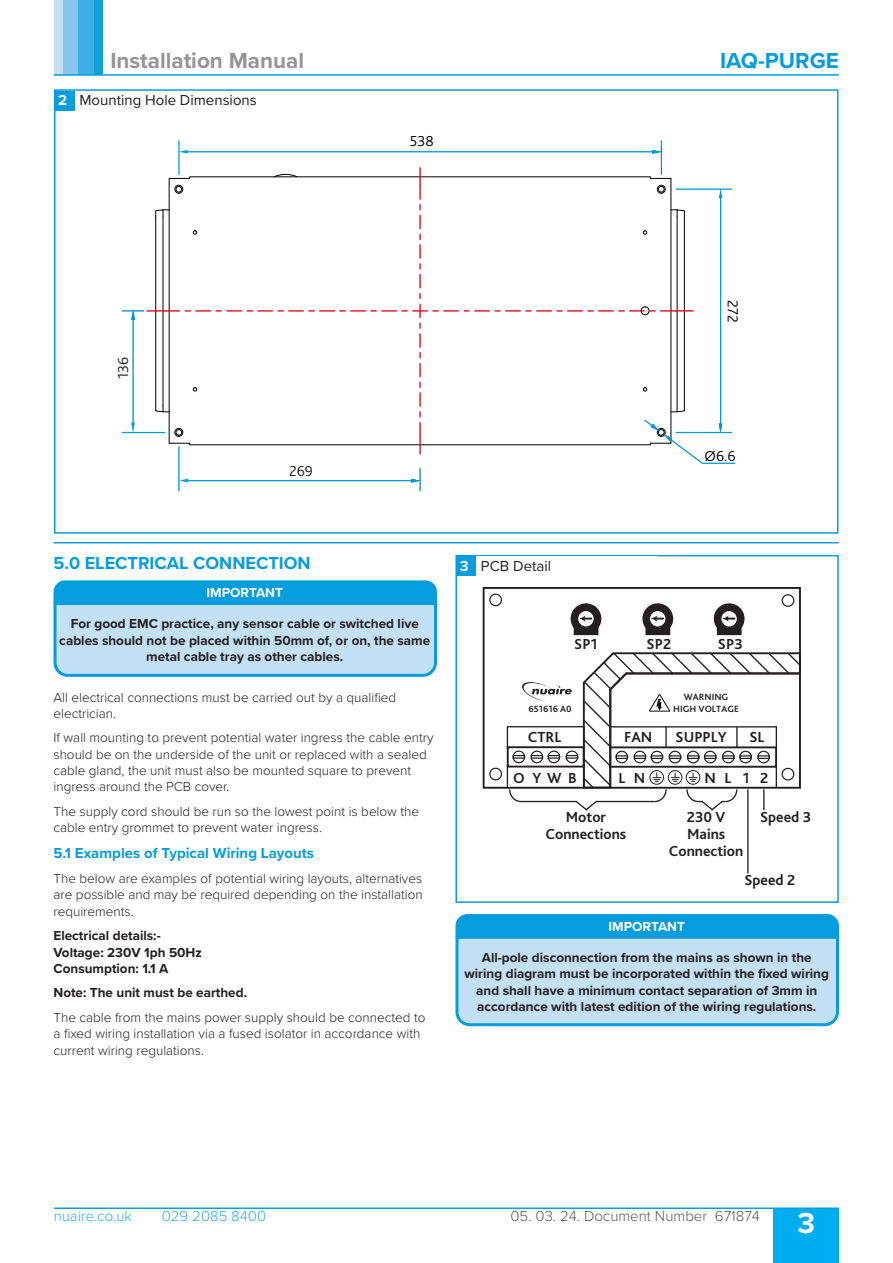
<style>
.page{position:relative;width:893px;height:1263px;background:#fff}
.page>*{position:absolute;margin:0;border:0;box-sizing:border-box;transform-origin:0 0}
.t1{font:700 30px "Proxima Nova";color:#fff}
.t2{font:700 22.5px "Proxima Nova";color:#939598}
.t3{font:700 22.5px "Proxima Nova";color:#069ddc}
.t4{font:700 18px "Proxima Nova";color:#069ddc}
.t5{font:700 15.15px/16.8px "Bliss 2";color:#231f20;text-align:center}
.t6{font:300 15.15px "Bliss 2";letter-spacing:-.005em;color:#000}
.t7{font:300 15.15px "Bliss 2";letter-spacing:-.005em;color:#1d1d1b}
.t8{font:700 15px "Proxima Nova";color:#069ddc}
.Image_Title{font:15px "Proxima Nova";color:#231f20}
.t9{font:300 15px "Proxima Nova";color:#57585a}
.t10{font:300 15px "Proxima Nova";color:#30aae1}
.t11{font:700 15px "Proxima Nova";color:#fff}
.Text{font:300 13.5px/16.2px "Proxima Nova";color:#231f20}
.Important_Info_Box{font:700 13.5px/16.5px "Proxima Nova";color:#231f20;text-align:center}
.Text-2{font:700 13.5px/16.2px "Proxima Nova";color:#231f20}
.Text__Bold_white{font:700 13.5px "Proxima Nova";color:#fff}
.t12{font:700 9.45px "Bliss 2";color:#231f20}
</style>
<div class="page">
<div style="left:773px;top:1209px;width:66px;height:54px;background:#00aeef"></div>
<div style="left:94px;top:0;width:9px;height:75px;background:#119fda"></div>
<div style="left:78px;top:0;width:16px;height:75px;background:#3eafe3"></div>
<div style="left:62px;top:0;width:16px;height:75px;background:#8ac5eb"></div>
<div style="left:54px;top:0;width:8px;height:75px;background:#c4def3"></div>
<hr style="left:54px;top:74px;width:785px;height:2px;background:#069ddc">
<hr style="left:54px;top:1207px;width:785px;height:2px;background:#069ddc">
<svg style="left:53px;top:580px;width:384px;height:97px;background:#8dcced"></svg>
<hr style="left:54px;top:542px;width:785px;height:1px;background:#069ddc">
<svg style="left:273px;top:174px;width:25px;height:4px"></svg>
<svg style="left:147px;top:177px;width:74px;height:267px"></svg>
<svg style="left:227px;top:310px;width:25px;height:2px"></svg>
<svg style="left:258px;top:310px;width:25px;height:2px"></svg>
<svg style="left:289px;top:310px;width:14px;height:2px"></svg>
<svg style="left:320px;top:310px;width:25px;height:2px"></svg>
<svg style="left:351px;top:310px;width:25px;height:2px"></svg>
<svg style="left:382px;top:310px;width:25px;height:2px"></svg>
<svg style="left:444px;top:310px;width:14px;height:2px"></svg>
<svg style="left:475px;top:310px;width:14px;height:2px"></svg>
<svg style="left:506px;top:310px;width:14px;height:2px"></svg>
<svg style="left:537px;top:310px;width:14px;height:2px"></svg>
<svg style="left:568px;top:310px;width:14px;height:2px"></svg>
<svg style="left:588px;top:310px;width:25px;height:2px"></svg>
<svg style="left:419px;top:168px;width:2px;height:31px"></svg>
<svg style="left:419px;top:205px;width:2px;height:34px"></svg>
<svg style="left:419px;top:245px;width:2px;height:13px"></svg>
<svg style="left:413px;top:264px;width:25px;height:53px"></svg>
<svg style="left:419px;top:334px;width:2px;height:13px"></svg>
<svg style="left:419px;top:353px;width:2px;height:34px"></svg>
<svg style="left:419px;top:393px;width:2px;height:13px"></svg>
<svg style="left:419px;top:412px;width:2px;height:42px"></svg>
<hr style="left:122px;top:310px;width:22px;height:2px;background:#0098d8">
<hr style="left:122px;top:432px;width:43px;height:1px;background:#0098d8">
<hr style="left:419px;top:468px;width:2px;height:23px;background:#0098d8">
<hr style="left:178px;top:447px;width:2px;height:44px;background:#0098d8">
<svg style="left:619px;top:177px;width:117px;height:287px"></svg>
<hr style="left:720px;top:198px;width:1px;height:226px;background:#0098d8">
<hr style="left:676px;top:188px;width:56px;height:2px;background:#0098d8">
<hr style="left:676px;top:432px;width:56px;height:1px;background:#0098d8">
<svg style="left:652px;top:150px;width:9px;height:4px"></svg>
<svg style="left:180px;top:150px;width:8px;height:4px"></svg>
<hr style="left:188px;top:151px;width:464px;height:1px;background:#0098d8">
<hr style="left:178px;top:140px;width:2px;height:35px;background:#0098d8">
<hr style="left:661px;top:140px;width:1px;height:35px;background:#0098d8">
<svg style="left:411px;top:479px;width:9px;height:3px"></svg>
<svg style="left:179px;top:479px;width:9px;height:3px"></svg>
<hr style="left:188px;top:480px;width:223px;height:1px;background:#0098d8">
<svg style="left:131px;top:311px;width:4px;height:9px"></svg>
<svg style="left:131px;top:422px;width:4px;height:10px"></svg>
<hr style="left:132px;top:320px;width:2px;height:102px;background:#0098d8">
<div style="left:54px;top:89px;width:784px;height:445px;border:2px solid #069ddc"></div>
<div style="left:55px;top:91px;width:20px;height:19px;background:#069ddc"></div>
<div style="left:75px;top:91px;width:182px;height:19px;background:#fff"></div>
<div style="left:483px;top:587px;width:318px;height:202px;border:2px solid #231f20"></div>
<svg style="left:489px;top:593px;width:13px;height:14px"></svg>
<svg style="left:781px;top:594px;width:13px;height:13px"></svg>
<hr style="left:747px;top:789px;width:1px;height:84px;background:#231f20">
<svg style="left:489px;top:651px;width:312px;height:161px"></svg>
<div style="left:572px;top:604px;width:28px;height:29px;background:#231f20;border-radius:50%"></div>
<div style="left:571px;top:603px;width:30px;height:31px;border:2px solid #231f20;border-radius:50%"></div>
<div style="left:579px;top:612px;width:14px;height:13px;background:#fff;border-radius:50%"></div>
<div style="left:578px;top:611px;width:16px;height:15px;border:2px solid #fff;border-radius:50%"></div>
<svg style="left:580px;top:615px;width:12px;height:7px"></svg>
<div style="left:575px;top:628px;width:22px;height:6px;background:#231f20"></div>
<div style="left:574px;top:627px;width:24px;height:8px;border:2px solid #231f20"></div>
<div style="left:643px;top:604px;width:29px;height:29px;background:#231f20;border-radius:50%"></div>
<div style="left:642px;top:603px;width:31px;height:31px;border:2px solid #231f20;border-radius:50%"></div>
<div style="left:651px;top:612px;width:13px;height:13px;background:#fff;border-radius:50%"></div>
<div style="left:650px;top:611px;width:15px;height:15px;border:2px solid #fff;border-radius:50%"></div>
<svg style="left:652px;top:615px;width:12px;height:7px"></svg>
<div style="left:646px;top:628px;width:23px;height:6px;background:#231f20"></div>
<div style="left:645px;top:627px;width:25px;height:8px;border:2px solid #231f20"></div>
<div style="left:715px;top:604px;width:29px;height:29px;background:#231f20;border-radius:50%"></div>
<div style="left:714px;top:603px;width:30px;height:31px;border:2px solid #231f20;border-radius:50%"></div>
<div style="left:722px;top:612px;width:14px;height:13px;background:#fff;border-radius:50%"></div>
<div style="left:721px;top:611px;width:16px;height:15px;border:2px solid #fff;border-radius:50%"></div>
<svg style="left:723px;top:615px;width:12px;height:7px"></svg>
<div style="left:718px;top:628px;width:23px;height:6px;background:#231f20"></div>
<div style="left:717px;top:627px;width:25px;height:8px;border:2px solid #231f20"></div>
<div style="left:455px;top:555px;width:384px;height:348px;border:2px solid #069ddc"></div>
<div style="left:457px;top:556px;width:19px;height:20px;background:#069ddc"></div>
<div style="left:476px;top:557px;width:182px;height:19px;background:#fff"></div>
<svg style="left:455px;top:914px;width:384px;height:113px;background:#94cfee"></svg>
<h2 class="t2" style="left:110px;top:44px;width:195px">Installation Manual</h2>
<h2 class="t3" style="left:720px;top:44px;width:120px">IAQ-PURGE</h2>
<p class="t11" style="left:58px;top:89px;width:10px">2</p>
<p class="Image_Title" style="left:79px;top:89px;width:179px">Mounting Hole Dimensions</p>
<p class="t6" style="left:410px;top:132px;width:26px">538</p>
<p class="t7" style="left:114px;top:379px;width:24px;rotate:-90deg">136</p>
<p class="t7" style="left:289px;top:462px;width:25px">269</p>
<p class="t6" style="left:742px;top:300px;width:24px;rotate:90deg">272</p>
<p class="t6" style="left:705px;top:446px;width:33px">Ø6.6</p>
<p class="t4" style="left:54px;top:550px;width:259px">5.0 ELECTRICAL CONNECTION</p>
<p class="Text__Bold_white" style="left:207px;top:583px;width:78px">IMPORTANT</p>
<p class="Important_Info_Box" style="left:59px;top:615px;width:372px">For good EMC practice, any sensor cable or switched live cables should not be placed within 50mm of, or on, the same metal cable tray as other cables.</p>
<p class="Text" style="left:54px;top:688px;width:344px">All electrical connections must be carried out by a qualified electrician.</p>
<p class="Text" style="left:54px;top:729px;width:382px">If wall mounting to prevent potential water ingress the cable entry should be on the underside of the unit or replaced with a sealed cable gland, the unit must also be mounted square to prevent ingress around the PCB cover.</p>
<p class="Text" style="left:54px;top:802px;width:367px">The supply cord should be run so the lowest point is below the cable entry grommet to prevent water ingress.</p>
<p class="t8" style="left:54px;top:842px;width:262px">5.1 Examples of Typical Wiring Layouts</p>
<p class="Text" style="left:54px;top:870px;width:371px;text-align:justify">The below are examples of potential wiring layouts, alternatives are possible and may be required depending on the installation requirements.</p>
<p class="Text-2" style="left:54px;top:927px;width:150px">Electrical details:-<br>Voltage: 230V 1ph 50Hz<br>Consumption: 1.1 A</p>
<p class="Text-2" style="left:54px;top:984px;width:195px">Note: The unit must be earthed.</p>
<p class="Text" style="left:54px;top:1009px;width:373px">The cable from the mains power supply should be connected to a fixed wiring installation via a fused isolator in accordance with current wiring regulations.</p>
<p class="t11" style="left:460px;top:555px;width:10px">3</p>
<p class="Image_Title" style="left:481px;top:555px;width:72px">PCB Detail</p>
<p class="t5" style="left:574px;top:635px;width:25px">SP1</p>
<p class="t5" style="left:647px;top:635px;width:26px">SP2</p>
<p class="t5" style="left:718px;top:635px;width:26px">SP3</p>
<p class="t12" style="left:684px;top:691px;width:46px">WARNING</p>
<p class="t12" style="left:528px;top:703px;width:45px">651616 A0</p>
<p class="t12" style="left:673px;top:703px;width:67px">HIGH VOLTAGE</p>
<p class="t5" style="left:528px;top:728px;width:35px">CTRL</p>
<p class="t5" style="left:624px;top:728px;width:30px">FAN</p>
<p class="t5" style="left:634px;top:769px;width:13px">N</p>
<p class="t5" style="left:743px;top:769px;width:27px">1 2</p>
<p class="t5" style="left:676px;top:728px;width:53px">SUPPLY</p>
<p class="t5" style="left:749px;top:728px;width:16px">SL</p>
<p class="t5" style="left:513px;top:769px;width:65px">OYWB</p>
<p class="t5" style="left:618px;top:769px;width:8px">L</p>
<p class="t5" style="left:725px;top:769px;width:8px">L</p>
<p class="t5" style="left:705px;top:769px;width:13px">N</p>
<p class="t5" style="left:546px;top:809px;width:82px">Motor<br>Connections</p>
<p class="t5" style="left:760px;top:808px;width:53px">Speed 3</p>
<p class="t5" style="left:669px;top:809px;width:76px">230 V<br>Mains<br>Connection</p>
<p class="Text__Bold_white" style="left:608px;top:916px;width:78px">IMPORTANT</p>
<p class="t5" style="left:744px;top:871px;width:52px">Speed 2</p>
<p class="Important_Info_Box" style="left:464px;top:948px;width:366px">All-pole disconnection from the mains as shown in the wiring diagram must be incorporated within the fixed wiring and shall have a minimum contact separation of 3mm in accordance with latest edition of the wiring regulations.</p>
<p class="t10" style="left:54px;top:1204px;width:80px">nuaire.co.uk</p>
<p class="t10" style="left:162px;top:1204px;width:106px">029 2085 8400</p>
<p class="t9" style="left:510px;top:1204px;width:251px">05. 03. 24. Document Number 671874</p>
<h1 class="t1" style="left:797px;top:1200px;width:19px">3</h1>
</div>
